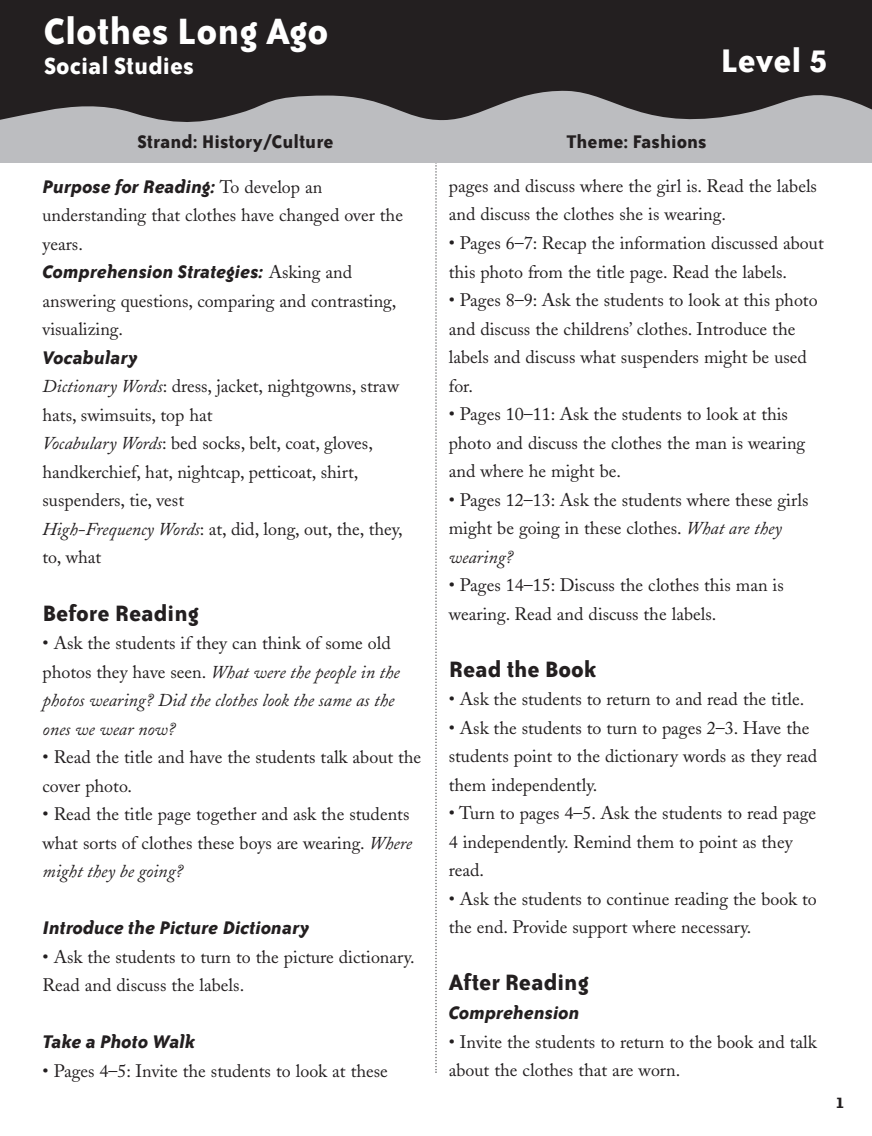
<style>
.page{position:relative;width:872px;height:1136px;background:#fff}
.page>*{position:absolute;margin:0;border:0;box-sizing:border-box;transform-origin:0 0}
.t1{font:700 42px "Bailey Sans ITC";color:#fff}
.t2{font:700 37.5px "Bailey Sans ITC";color:#fff}
.t3{font:700 27px "Bailey Sans ITC";color:#fff}
.t4{font:700 25.5px "Bailey Sans ITC";color:#231f20}
.t5{font:italic 700 21px "Bailey Sans ITC";color:#231f20}
.t6{font:700 21px "Bailey Sans ITC";color:#231f20}
.t7{font:18px/28.5px "Adobe Caslon";color:#231f20}
.t8{font:italic 18px/28.5px "Adobe Caslon";color:#231f20}
.t9{font:700 18px "Bailey Sans ITC";color:#231f20}
.s1{font-family:"Adobe Caslon";font-weight:400;font-style:normal;font-size:18px}
.s2{font-style:italic}
.s3{font-style:normal}
</style>
<div class="page">
<svg style="left:435px;top:163px;width:2px;height:909px"></svg>
<div style="left:0;top:0;width:872px;height:163px;background:#bcbdc0"></div>
<svg style="left:0;top:0;width:872px;height:122px;background:#343132"></svg>
<h1 class="t1" style="left:44px;top:16px;width:286px">Clothes Long Ago</h1>
<h3 class="t3" style="left:44px;top:56px;width:151px">Social Studies</h3>
<h2 class="t2" style="left:720px;top:47px;width:109px">Level 5</h2>
<p class="t6" style="left:137px;top:134px;width:197px">Strand: History/Culture</p>
<p class="t6" style="left:566px;top:134px;width:142px">Theme: Fashions</p>
<p class="t5" style="left:43px;top:179px;width:281px">Purpose for Reading: <span class="s1">To develop an</span></p>
<p class="t7" style="left:43px;top:203px;width:362px">understanding that clothes have changed over the years.</p>
<p class="t5" style="left:43px;top:264px;width:311px">Comprehension Strategies: <span class="s1">Asking and</span></p>
<p class="t7" style="left:43px;top:288px;width:355px">answering questions, comparing and contrasting, visualizing.</p>
<p class="t5" style="left:43px;top:350px;width:97px">Vocabulary</p>
<p class="t7" style="left:43px;top:374px;width:362px"><span class="s2">Dictionary Words</span>: dress, jacket, nightgowns, straw hats, swimsuits, top hat<br><span class="s2">Vocabulary Words</span>: bed socks, belt, coat, gloves, handkerchief, hat, nightcap, petticoat, shirt, suspenders, tie, vest<br><span class="s2">High-Frequency Words</span>: at, did, long, out, the, they, to, what</p>
<h3 class="t4" style="left:43px;top:603px;width:158px">Before Reading</h3>
<p class="t8" style="left:43px;top:631px;width:359px"><span class="s3">• Ask the students if they can think of some old photos they have seen.</span> What were the people in the photos wearing? Did the clothes look the same as the ones we wear now?</p>
<p class="t7" style="left:43px;top:744px;width:380px">• Read the title and have the students talk about the cover photo.</p>
<p class="t7" style="left:43px;top:801px;width:371px">• Read the title page together and ask the students what sorts of clothes these boys are wearing. <span class="s2">Where might they be going?</span></p>
<p class="t5" style="left:43px;top:920px;width:268px">Introduce the Picture Dictionary</p>
<p class="t7" style="left:43px;top:944px;width:374px">• Ask the students to turn to the picture dictionary.<br>Read and discuss the labels.</p>
<p class="t5" style="left:43px;top:1034px;width:154px">Take a Photo Walk</p>
<p class="t7" style="left:43px;top:1058px;width:347px">• Pages 4–5: Invite the students to look at these</p>
<p class="t7" style="left:449px;top:174px;width:370px">pages and discuss where the girl is. Read the labels and discuss the clothes she is wearing.</p>
<p class="t7" style="left:449px;top:231px;width:376px">• Pages 6–7: Recap the information discussed about this photo from the title page. Read the labels.</p>
<p class="t7" style="left:449px;top:288px;width:370px">• Pages 8–9: Ask the students to look at this photo and discuss the childrens’ clothes. Introduce the labels and discuss what suspenders might be used for.</p>
<p class="t7" style="left:449px;top:402px;width:358px">• Pages 10–11: Ask the students to look at this photo and discuss the clothes the man is wearing and where he might be.</p>
<p class="t7" style="left:449px;top:487px;width:361px">• Pages 12–13: Ask the students where these girls might be going in these clothes. <span class="s2">What are they wearing?</span></p>
<p class="t7" style="left:449px;top:573px;width:336px">• Pages 14–15: Discuss the clothes this man is wearing. Read and discuss the labels.</p>
<h3 class="t4" style="left:449px;top:659px;width:149px">Read the Book</h3>
<p class="t7" style="left:449px;top:687px;width:357px">• Ask the students to return to and read the title.</p>
<p class="t7" style="left:449px;top:715px;width:370px">• Ask the students to turn to pages 2–3. Have the students point to the dictionary words as they read them independently.</p>
<p class="t7" style="left:449px;top:801px;width:369px">• Turn to pages 4–5. Ask the students to read page<br>4 independently. Remind them to point as they read.</p>
<p class="t7" style="left:449px;top:886px;width:370px">• Ask the students to continue reading the book to the end. Provide support where necessary.</p>
<h3 class="t4" style="left:449px;top:973px;width:142px">After Reading</h3>
<p class="t5" style="left:449px;top:1004px;width:132px">Comprehension</p>
<p class="t7" style="left:449px;top:1029px;width:369px">• Invite the students to return to the book and talk about the clothes that are worn.</p>
<p class="t9" style="left:835px;top:1096px;width:11px">1</p>
</div>
